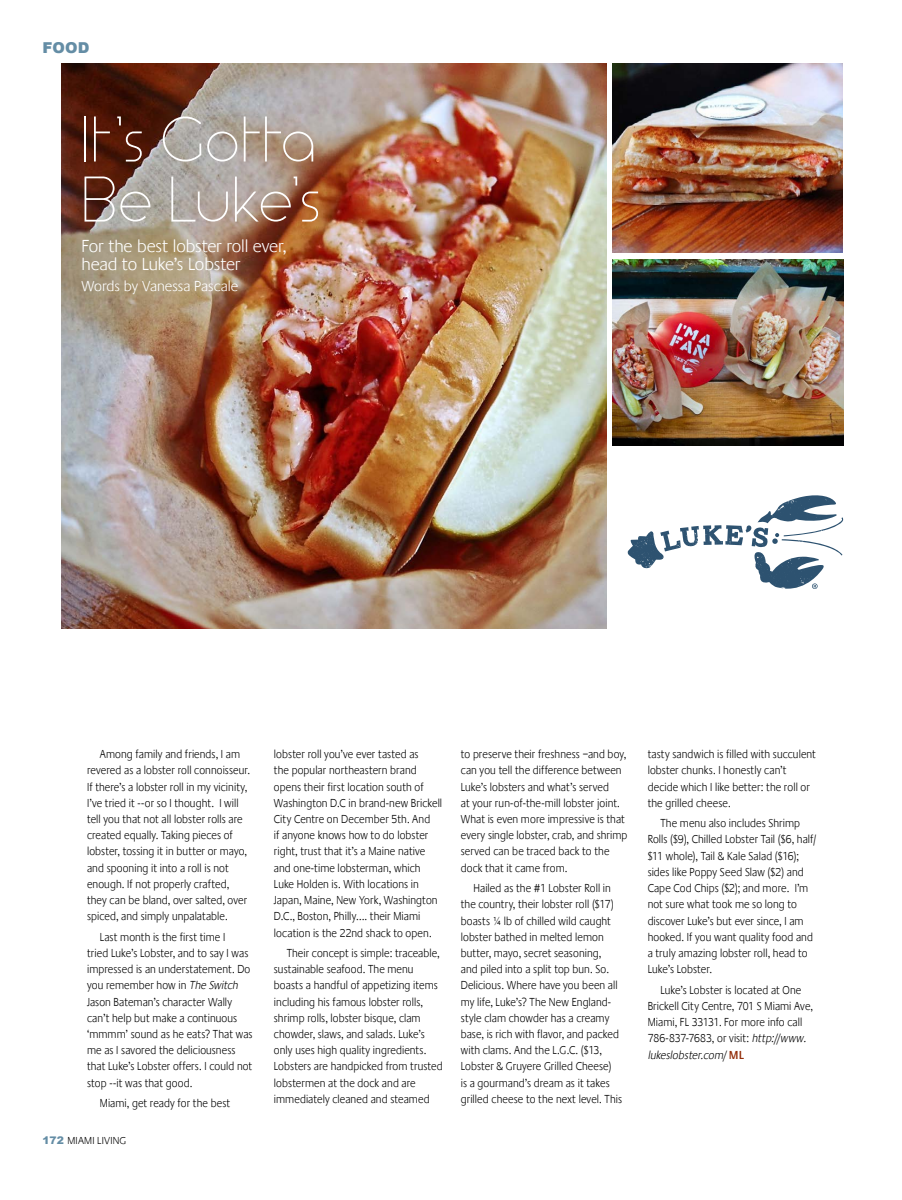
<style>
.page{position:relative;width:902px;height:1200px;background:#fff}
.page>*{position:absolute;margin:0;border:0;box-sizing:border-box;transform-origin:0 0}
.t1{font:60px/60px "Aspergit";letter-spacing:-.005em;color:#fff}
.t2{font:300 18px "Praxis LT";letter-spacing:-.005em;color:#fff}
.t3{font:300 15px "Praxis LT";color:#fff}
.t4{font:900 15px "Arial";color:#648da5}
.ML_Story_Body{font:300 12px/16.2px "Praxis LT";letter-spacing:.01em;color:#000;scale:.91 1}
.t5{font:300 10.5px "Praxis LT";letter-spacing:.02em;color:#000}
.s1{font-style:italic}
.s2{font-family:"Arial";font-weight:900;color:#648da5}
.s3{font-weight:600;color:#94300c}
</style>
<div class="page">
<img style="left:612px;top:64px;width:230px;height:189px">
<img style="left:612px;top:260px;width:231px;height:185px">
<img style="left:62px;top:64px;width:544px;height:564px">
<svg style="left:627px;top:495px;width:217px;height:94px"></svg>
<p class="t4" style="left:43px;top:37px;width:48px">FOOD</p>
<p class="t1" style="left:81px;top:111px;width:241px">It’s Gotta<br>Be Luke’s</p>
<p class="t2" style="left:81px;top:236px;width:206px">For the best lobster roll ever,</p>
<p class="t2" style="left:81px;top:254px;width:160px">head to Luke’s Lobster</p>
<p class="t3" style="left:81px;top:277px;width:158px">Words by Vanessa Pascale</p>
<p class="ML_Story_Body" style="left:87px;top:746px;width:181px;text-indent:13px">Among family and friends, I am revered as a lobster roll connoisseur.<br>If there’s a lobster roll in my vicinity, I’ve tried it --or so I thought. I will tell you that not all lobster rolls are created equally. Taking pieces of lobster, tossing it in butter or mayo, and spooning it into a roll is not enough. If not properly crafted, they can be bland, over salted, over spiced, and simply unpalatable.</p>
<p class="ML_Story_Body" style="left:87px;top:928px;width:183px;text-indent:13px">Last month is the first time I<br>tried Luke’s Lobster, and to say I was impressed is an understatement. Do you remember how in <span class="s1">The Switch<br></span>Jason Bateman’s character Wally can’t help but make a continuous ‘mmmm’ sound as he eats? That was me as I savored the deliciousness that Luke’s Lobster offers. I could not stop --it was that good.</p>
<p class="ML_Story_Body" style="left:100px;top:1094px;width:145px">Miami, get ready for the best</p>
<p class="t5" style="left:43px;top:1134px;width:85px"><span class="s2">172</span> MIAMI LIVING</p>
<p class="ML_Story_Body" style="left:274px;top:746px;width:186px">lobster roll you’ve ever tasted as<br>the popular northeastern brand opens their first location south of Washington D.C in brand-new Brickell City Centre on December 5th. And<br>if anyone knows how to do lobster right, trust that it’s a Maine native and one-time lobsterman, which Luke Holden is. With locations in Japan, Maine, New York, Washington D.C., Boston, Philly…. their Miami location is the 22nd shack to open.</p>
<p class="ML_Story_Body" style="left:274px;top:944px;width:187px;text-indent:13px">Their concept is simple: traceable, sustainable seafood. The menu boasts a handful of appetizing items including his famous lobster rolls, shrimp rolls, lobster bisque, clam chowder, slaws, and salads. Luke’s only uses high quality ingredients.<br>Lobsters are handpicked from trusted lobstermen at the dock and are immediately cleaned and steamed</p>
<p class="ML_Story_Body" style="left:460px;top:746px;width:185px">to preserve their freshness –and boy, can you tell the difference between Luke’s lobsters and what’s served<br>at your run-of-the-mill lobster joint.<br>What is even more impressive is that every single lobster, crab, and shrimp served can be traced back to the dock that it came from.</p>
<p class="ML_Story_Body" style="left:460px;top:880px;width:179px;text-indent:13px">Hailed as the #1 Lobster Roll in the country, their lobster roll ($17) boasts ¼ lb of chilled wild caught lobster bathed in melted lemon butter, mayo, secret seasoning,<br>and piled into a split top bun. So.<br>Delicious. Where have you been all my life, Luke’s? The New England&shy;style clam chowder has a creamy base, is rich with flavor, and packed with clams. And the L.G.C. ($13, Lobster &amp; Gruyere Grilled Cheese)<br>is a gourmand’s dream as it takes grilled cheese to the next level. This</p>
<p class="ML_Story_Body" style="left:647px;top:746px;width:186px">tasty sandwich is filled with succulent lobster chunks. I honestly can’t decide which I like better: the roll or the grilled cheese.</p>
<p class="ML_Story_Body" style="left:647px;top:815px;width:187px;text-indent:13px">The menu also includes Shrimp<br>Rolls ($9), Chilled Lobster Tail ($6, half/ $11 whole), Tail &amp; Kale Salad ($16); sides like Poppy Seed Slaw ($2) and<br>Cape Cod Chips ($2); and more. I’m not sure what took me so long to discover Luke’s but ever since, I am hooked. If you want quality food and a truly amazing lobster roll, head to<br>Luke’s Lobster.</p>
<p class="ML_Story_Body" style="left:647px;top:981px;width:183px;text-indent:13px">Luke’s Lobster is located at One<br>Brickell City Centre, 701 S Miami Ave,<br>Miami, FL 33131. For more info call<br>786-837-7683, or visit: <span class="s1">http://www. lukeslobster.com/</span> <span class="s3">M L</span></p>
</div>
